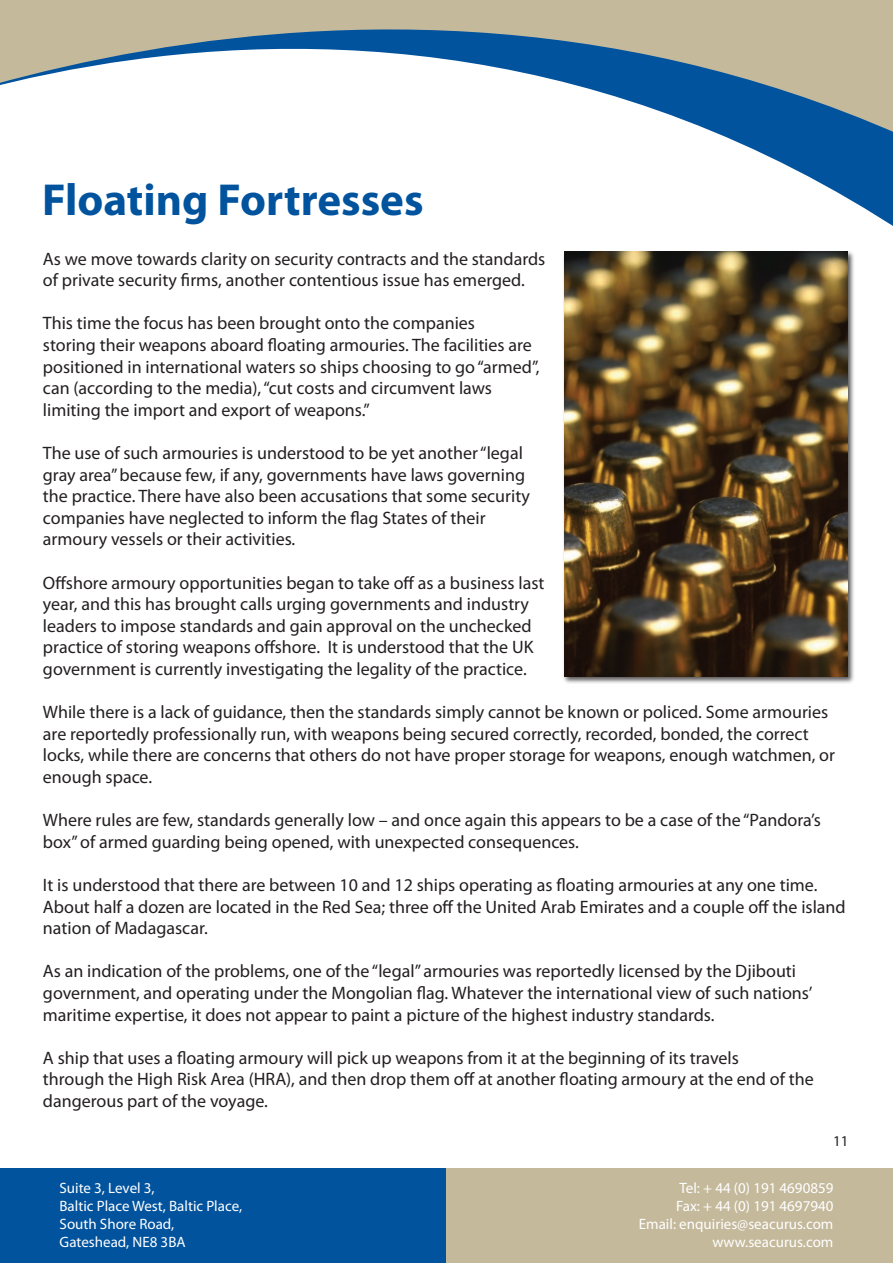
<style>
.page{position:relative;width:893px;height:1263px;background:#fff}
.page>*{position:absolute;margin:0;border:0;box-sizing:border-box;transform-origin:0 0}
.t1{font:700 45px "Myriad Pro";color:#01539e}
.t2{font:18px/21.6px "Myriad Pro";color:#231f20}
.t3{font:15px/18px "Myriad Pro";color:#fff}
.t4{font:15px "Myriad Pro";color:#231f20}
</style>
<div class="page">
<div style="left:0;top:1169px;width:446px;height:94px;background:#01539e"></div>
<div style="left:446px;top:1169px;width:447px;height:94px;background:#c5b99c"></div>
<svg style="left:0;top:0;width:893px;height:226px"></svg>
<div style="left:562px;top:250px;width:299px;height:440px;background:#231f20;opacity:.75"></div>
<img style="left:564px;top:252px;width:283px;height:424px">
<h1 class="t1" style="left:42px;top:171px;width:383px">Floating Fortresses</h1>
<p class="t2" style="left:43px;top:247px;width:504px">As we move towards clarity on security contracts and the standards of private security firms, another contentious issue has emerged.</p>
<p class="t2" style="left:43px;top:312px;width:498px">This time the focus has been brought onto the companies<br>storing their weapons aboard floating armouries. The facilities are positioned in international waters so ships choosing to go “armed”, can (according to the media), “cut costs and circumvent laws limiting the import and export of weapons.”</p>
<p class="t2" style="left:43px;top:442px;width:488px">The use of such armouries is understood to be yet another “legal gray area” because few, if any, governments have laws governing the practice. There have also been accusations that some security companies have neglected to inform the flag States of their armoury vessels or their activities.</p>
<p class="t2" style="left:43px;top:571px;width:503px">Offshore armoury opportunities began to take off as a business last year, and this has brought calls urging governments and industry leaders to impose standards and gain approval on the unchecked practice of storing weapons offshore. It is understood that the UK government is currently investigating the legality of the practice.</p>
<p class="t2" style="left:43px;top:701px;width:794px">While there is a lack of guidance, then the standards simply cannot be known or policed. Some armouries are reportedly professionally run, with weapons being secured correctly, recorded, bonded, the correct locks, while there are concerns that others do not have proper storage for weapons, enough watchmen, or enough space.</p>
<p class="t2" style="left:43px;top:809px;width:779px">Where rules are few, standards generally low – and once again this appears to be a case of the “Pandora’s box” of armed guarding being opened, with unexpected consequences.</p>
<p class="t2" style="left:43px;top:874px;width:804px">It is understood that there are between 10 and 12 ships operating as floating armouries at any one time.<br>About half a dozen are located in the Red Sea; three off the United Arab Emirates and a couple off the island nation of Madagascar.</p>
<p class="t2" style="left:43px;top:960px;width:771px">As an indication of the problems, one of the “legal” armouries was reportedly licensed by the Djibouti government, and operating under the Mongolian flag. Whatever the international view of such nations’ maritime expertise, it does not appear to paint a picture of the highest industry standards.</p>
<p class="t2" style="left:43px;top:1047px;width:772px">A ship that uses a floating armoury will pick up weapons from it at the beginning of its travels<br>through the High Risk Area (HRA), and then drop them off at another floating armoury at the end of the dangerous part of the voyage.</p>
<p class="t4" style="left:833px;top:1132px;width:17px">11</p>
<p class="t3" style="left:60px;top:1179px;width:184px">Suite 3, Level 3,<br>Baltic Place West, Baltic Place,<br>South Shore Road,<br>Gateshead, NE8 3BA</p>
<p class="t3" style="left:639px;top:1179px;width:196px;text-align:right">Tel: + 44 (0) 191 4690859<br>Fax: + 44 (0) 191 4697940<br>Email: enquiries@seacurus.com www.seacurus.com</p>
</div>
